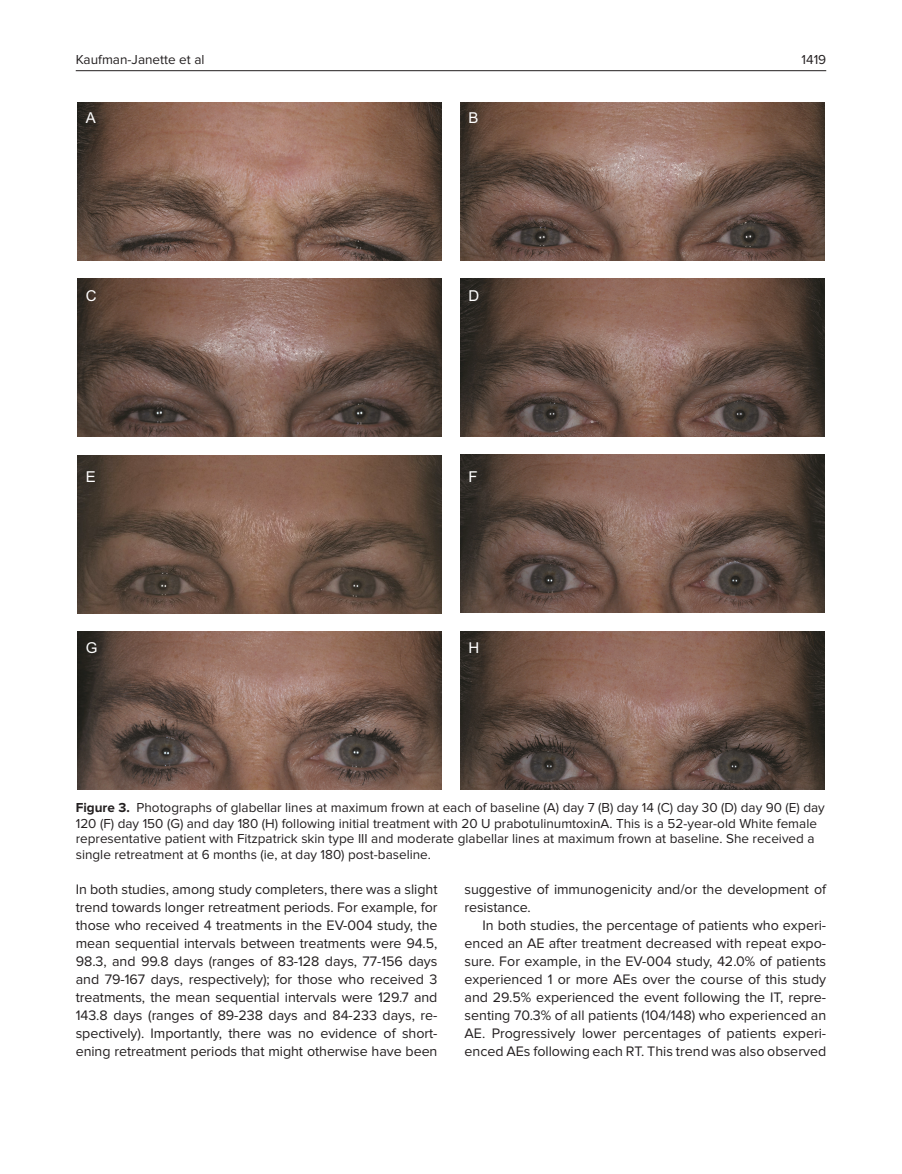
<style>
.page{position:relative;width:902px;height:1174px;background:#fff}
.page>*{position:absolute;margin:0;border:0;box-sizing:border-box;transform-origin:0 0}
.t1{font:15px "Arial";color:#fff}
.t2{font:14.25px/18px "Proxima Nova";letter-spacing:-.005em;color:#231f20;text-align:justify}
.t3{font:13.5px/15.8px "Proxima Nova";color:#231f20}
.s1{font-weight:700}
</style>
<div class="page">
<hr style="left:76px;top:70px;width:750px;height:1px;background:#231f20">
<img style="left:460px;top:279px;width:364px;height:158px">
<img style="left:77px;top:102px;width:365px;height:158px">
<img style="left:460px;top:102px;width:364px;height:158px">
<img style="left:460px;top:631px;width:364px;height:158px">
<img style="left:77px;top:631px;width:365px;height:158px">
<img style="left:460px;top:455px;width:364px;height:158px">
<img style="left:77px;top:455px;width:365px;height:158px">
<img style="left:77px;top:278px;width:365px;height:158px">
<p class="t3" style="left:76px;top:52px;width:130px">Kaufman-Janette et al</p>
<p class="t3" style="left:801px;top:52px;width:26px">1419</p>
<p class="t1" style="left:86px;top:108px;width:12px">A</p>
<p class="t1" style="left:468px;top:108px;width:12px">B</p>
<p class="t1" style="left:86px;top:285px;width:12px">C</p>
<p class="t1" style="left:468px;top:285px;width:12px">D</p>
<p class="t1" style="left:86px;top:466px;width:12px">E</p>
<p class="t1" style="left:468px;top:466px;width:11px">F</p>
<p class="t1" style="left:86px;top:637px;width:13px">G</p>
<p class="t1" style="left:468px;top:637px;width:12px">H</p>
<p class="t3" style="left:76px;top:800px;width:750px"><span class="s1">Figure 3.</span> Photographs of glabellar lines at maximum frown at each of baseline (A) day 7 (B) day 14 (C) day 30 (D) day 90 (E) day 120 (F) day 150 (G) and day 180 (H) following initial treatment with 20 U prabotulinumtoxinA. This is a 52-year-old White female representative patient with Fitzpatrick skin type III and moderate glabellar lines at maximum frown at baseline. She received a single retreatment at 6 months (ie, at day 180) post-baseline.</p>
<p class="t2" style="left:76px;top:881px;width:363px">In both studies, among study completers, there was a slight trend towards longer retreatment periods. For example, for those who received 4 treatments in the EV-004 study, the mean sequential intervals between treatments were 94.5, 98.3, and 99.8 days (ranges of 83-128 days, 77-156 days and 79-167 days, respectively); for those who received 3 treatments, the mean sequential intervals were 129.7 and 143.8 days (ranges of 89-238 days and 84-233 days, re&shy;spectively). Importantly, there was no evidence of short&shy;ening retreatment periods that might otherwise have been</p>
<p class="t2" style="left:464px;top:881px;width:363px">suggestive of immunogenicity and/or the development of resistance.</p>
<p class="t2" style="left:464px;top:917px;width:363px;text-indent:18px">In both studies, the percentage of patients who experi&shy;enced an AE after treatment decreased with repeat expo&shy;sure. For example, in the EV-004 study, 42.0% of patients experienced 1 or more AEs over the course of this study and 29.5% experienced the event following the IT, repre&shy;senting 70.3% of all patients (104/148) who experienced an AE. Progressively lower percentages of patients experi&shy;enced AEs following each RT. This trend was also observed</p>
</div>
